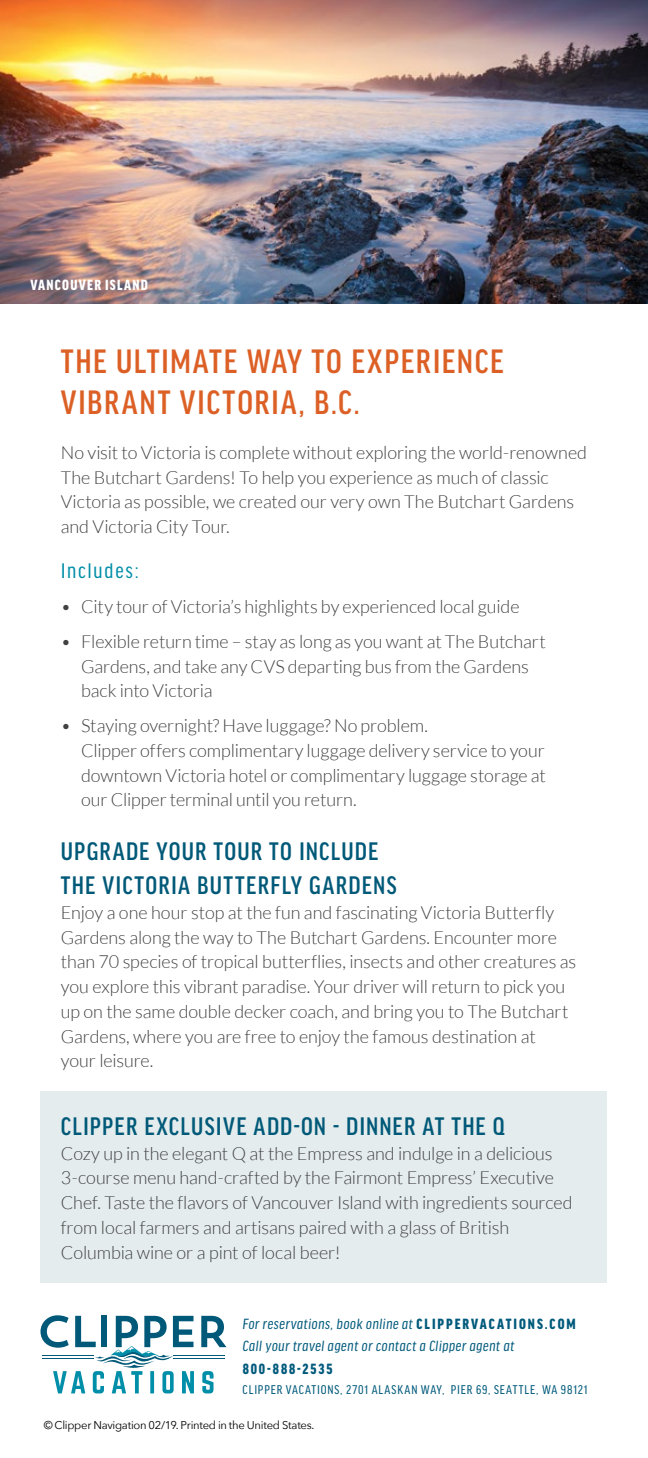
<style>
.page{position:relative;width:648px;height:1458px;background:#fff}
.page>*{position:absolute;margin:0;border:0;box-sizing:border-box;transform-origin:0 0}
.t1{font:500 condensed 36px/40.5px "Good Headline Pro";letter-spacing:.045em;color:#dc6026}
.t2{font:500 condensed 27px/33.8px "Good Headline Pro";letter-spacing:.045em;color:#005978}
.t3{font:condensed 22.5px "Good Headline Pro";letter-spacing:.08em;color:#008ea8}
.t4{font:300 18px/24.8px "Lato";letter-spacing:-.005em;color:#414042}
.t5{font:italic condensed 15.75px/22.5px "Good Headline Pro";letter-spacing:.035em;color:#005a7c}
.t6{font:900 condensed 15.75px "Good Headline Pro";letter-spacing:.08em;color:#fff}
.t7{font:900 condensed 15.75px "Good Headline Pro";letter-spacing:.125em;color:#005a7c}
.t8{font:condensed 13.5px "Good Headline Pro";letter-spacing:.065em;color:#005a7c}
.t9{font:11.25px "Avenir Next";letter-spacing:-.025em;color:#000}
.s1{font-weight:900;font-style:normal}
</style>
<div class="page">
<img style="left:0;top:0;width:648px;height:304px">
<svg style="left:201px;top:1316px;width:26px;height:31px"></svg>
<hr style="left:174px;top:1355px;width:51px;height:1px;background:#005978">
<hr style="left:174px;top:1358px;width:51px;height:1px;background:#005978">
<svg style="left:202px;top:1371px;width:12px;height:22px"></svg>
<svg style="left:40px;top:1315px;width:154px;height:78px"></svg>
<div style="left:40px;top:1092px;width:568px;height:191px;background:#e4eced"></div>
<p class="t6" style="left:30px;top:278px;width:119px">VANCOUVER ISLAND</p>
<h1 class="t1" style="left:61px;top:342px;width:444px">THE ULTIMATE WAY TO EXPERIENCE<br>VIBRANT VICTORIA, B.C.</h1>
<p class="t4" style="left:61px;top:440px;width:528px">No visit to Victoria is complete without exploring the world-renowned The Butchart Gardens! To help you experience as much of classic Victoria as possible, we created our very own The Butchart Gardens and Victoria City Tour.</p>
<p class="t3" style="left:61px;top:559px;width:80px">Includes:</p>
<p class="t4" style="left:61px;top:594px;width:460px">• City tour of Victoria’s highlights by experienced local guide</p>
<p class="t4" style="left:81px;top:629px;width:466px;text-indent:-20px">• Flexible return time – stay as long as you want at The Butchart<br>Gardens, and take any CVS departing bus from the Gardens back into Victoria</p>
<p class="t4" style="left:81px;top:713px;width:466px;text-indent:-20px">• Staying overnight? Have luggage? No problem.<br>Clipper offers complimentary luggage delivery service to your downtown Victoria hotel or complimentary luggage storage at our Clipper terminal until you return.</p>
<h2 class="t2" style="left:61px;top:835px;width:337px">UPGRADE YOUR TOUR TO INCLUDE<br>THE VICTORIA BUTTERFLY GARDENS</h2>
<p class="t4" style="left:61px;top:900px;width:517px">Enjoy a one hour stop at the fun and fascinating Victoria Butterfly Gardens along the way to The Butchart Gardens. Encounter more than 70 species of tropical butterflies, insects and other creatures as you explore this vibrant paradise. Your driver will return to pick you up on the same double decker coach, and bring you to The Butchart Gardens, where you are free to enjoy the famous destination at<br>your leisure.</p>
<h2 class="t2" style="left:61px;top:1110px;width:445px">CLIPPER EXCLUSIVE ADD-ON - DINNER AT THE Q</h2>
<p class="t4" style="left:61px;top:1141px;width:513px">Cozy up in the elegant Q at the Empress and indulge in a delicious 3-course menu hand-crafted by the Fairmont Empress’ Executive Chef. Taste the flavors of Vancouver Island with ingredients sourced from local farmers and artisans paired with a glass of British Columbia wine or a pint of local beer!</p>
<p class="t5" style="left:243px;top:1312px;width:335px">For reservations, book online at <span class="s1">CLIPPERVACATIONS.COM<br></span>Call your travel agent or contact a Clipper agent at</p>
<p class="t7" style="left:243px;top:1361px;width:91px">800-888-2535</p>
<p class="t8" style="left:243px;top:1382px;width:347px">CLIPPER VACATIONS, 2701 ALASKAN WAY, PIER 69, SEATTLE, WA 98121</p>
<p class="t9" style="left:44px;top:1415px;width:272px">© Clipper Navigation 02/19. Printed in the United States.</p>
</div>
